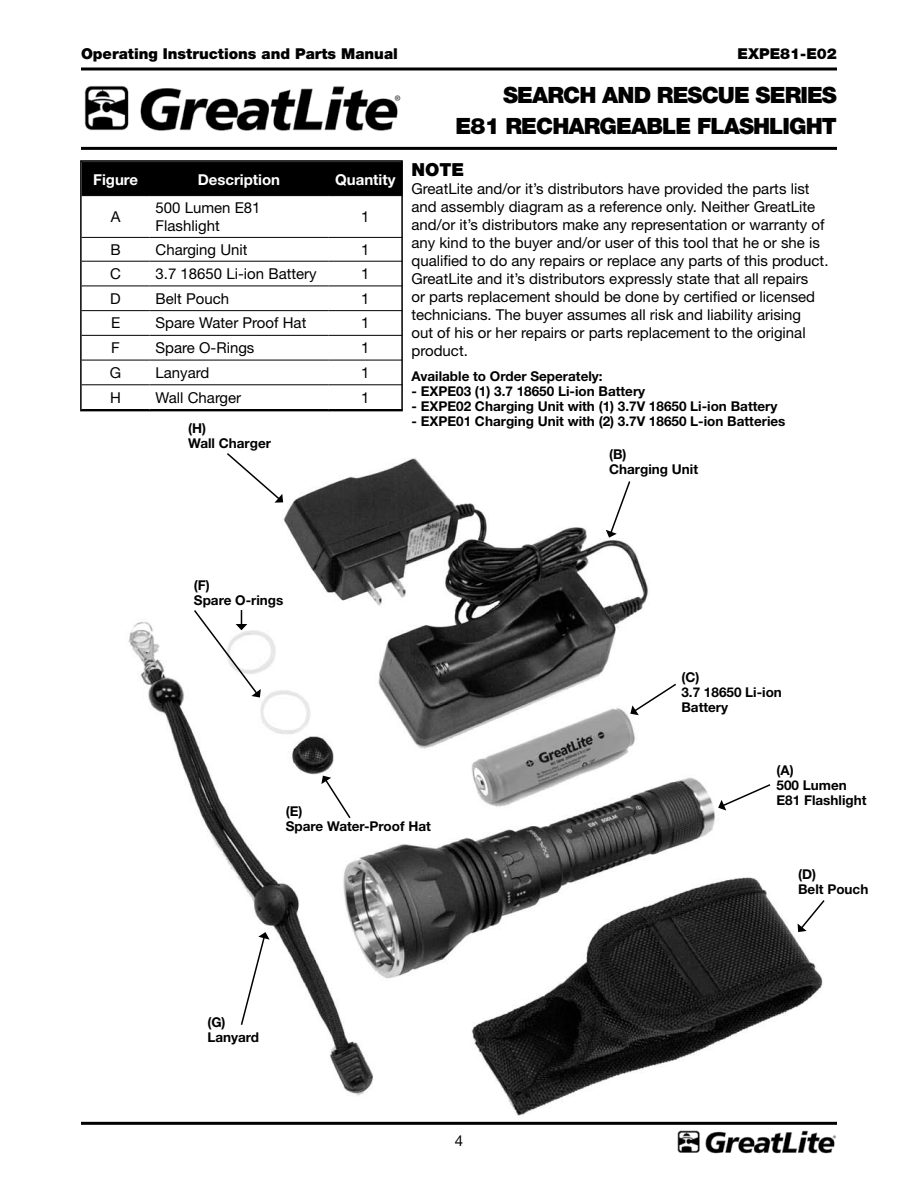
<style>
.page{position:relative;width:918px;height:1188px;background:#fff}
.page>*{position:absolute;margin:0;border:0;box-sizing:border-box;transform-origin:0 0}
.t1{font:900 22.5px/31.5px "Helvetica Neue LT";letter-spacing:-.04em;color:#000;text-align:right}
.t2{font:900 18px "Helvetica Neue LT";color:#000}
.t3{font:15px/18px "Helvetica Neue LT";color:#000}
.t4{font:900 15px "Helvetica Neue LT";color:#000}
.t5{font:700 15px "Helvetica Neue LT";color:#fff}
.t6{font:700 13.5px/15px "Helvetica Neue LT";color:#000}
</style>
<div class="page">
<hr style="left:81px;top:68px;width:756px;height:2px;background:#000">
<hr style="left:81px;top:147px;width:756px;height:3px;background:#000">
<hr style="left:81px;top:1122px;width:756px;height:3px;background:#000">
<img style="left:84px;top:86px;width:317px;height:45px">
<img style="left:677px;top:1130px;width:159px;height:24px">
<img style="left:128px;top:458px;width:695px;height:658px">
<div style="left:83px;top:163px;width:317px;height:32px;background:#000"></div>
<hr style="left:82px;top:195px;width:68px;height:1px;background:#000">
<hr style="left:150px;top:195px;width:178px;height:1px;background:#000">
<hr style="left:328px;top:195px;width:74px;height:1px;background:#000">
<hr style="left:82px;top:237px;width:68px;height:1px;background:#000">
<hr style="left:150px;top:237px;width:178px;height:1px;background:#000">
<hr style="left:328px;top:237px;width:74px;height:1px;background:#000">
<hr style="left:82px;top:261px;width:68px;height:1px;background:#000">
<hr style="left:150px;top:261px;width:178px;height:1px;background:#000">
<hr style="left:328px;top:261px;width:74px;height:1px;background:#000">
<hr style="left:82px;top:310px;width:68px;height:1px;background:#000">
<hr style="left:150px;top:310px;width:178px;height:1px;background:#000">
<hr style="left:328px;top:310px;width:74px;height:1px;background:#000">
<hr style="left:82px;top:335px;width:68px;height:1px;background:#000">
<hr style="left:150px;top:335px;width:178px;height:1px;background:#000">
<hr style="left:328px;top:335px;width:74px;height:1px;background:#000">
<hr style="left:82px;top:360px;width:68px;height:1px;background:#000">
<hr style="left:150px;top:360px;width:178px;height:1px;background:#000">
<hr style="left:328px;top:360px;width:74px;height:1px;background:#000">
<hr style="left:82px;top:384px;width:68px;height:1px;background:#000">
<hr style="left:150px;top:384px;width:178px;height:1px;background:#000">
<hr style="left:328px;top:384px;width:74px;height:1px;background:#000">
<hr style="left:82px;top:286px;width:68px;height:1px;background:#000">
<hr style="left:150px;top:286px;width:178px;height:1px;background:#000">
<hr style="left:328px;top:286px;width:74px;height:1px;background:#000">
<div style="left:80px;top:160px;width:323px;height:251px;border:2px solid #000"></div>
<svg style="left:718px;top:783px;width:54px;height:28px"></svg>
<svg style="left:606px;top:480px;width:26px;height:58px"></svg>
<svg style="left:630px;top:682px;width:48px;height:33px"></svg>
<svg style="left:798px;top:898px;width:27px;height:34px"></svg>
<svg style="left:321px;top:776px;width:31px;height:44px"></svg>
<svg style="left:192px;top:608px;width:69px;height:90px"></svg>
<svg style="left:240px;top:932px;width:30px;height:95px"></svg>
<svg style="left:225px;top:453px;width:58px;height:50px"></svg>
<p class="t4" style="left:81px;top:45px;width:318px">OPERATING INSTRUCTIONS AND PARTS MANUAL</p>
<p class="t4" style="left:737px;top:45px;width:101px">EXPE81-E02</p>
<h1 class="t1" style="left:456px;top:79px;width:383px">SEARCH AN D RESCU E SERIES<br>E81 RECHARGEABLE FLASHLIG HT</h1>
<p class="t2" style="left:411px;top:158px;width:54px">NOTE</p>
<p class="t3" style="left:411px;top:179px;width:419px">GreatLite and/or it’s distributors have provided the parts list and assembly diagram as a reference only. Neither GreatLite and/or it’s distributors make any representation or warranty of any kind to the buyer and/or user of this tool that he or she is qualified to do any repairs or replace any parts of this product.<br>GreatLite and it’s distributors expressly state that all repairs<br>or parts replacement should be done by certified or licensed technicians. The buyer assumes all risk and liability arising<br>out of his or her repairs or parts replacement to the original product.</p>
<p class="t5" style="left:93px;top:170px;width:46px">Figure</p>
<p class="t5" style="left:198px;top:170px;width:84px">Description</p>
<p class="t5" style="left:335px;top:170px;width:62px">Quantity</p>
<p class="t3" style="left:111px;top:208px;width:11px">A</p>
<p class="t3" style="left:156px;top:199px;width:107px">500 Lumen E81<br>Flashlight</p>
<p class="t3" style="left:361px;top:208px;width:10px">1</p>
<p class="t3" style="left:110px;top:241px;width:12px">B</p>
<p class="t3" style="left:156px;top:241px;width:94px">Charging Unit</p>
<p class="t3" style="left:361px;top:241px;width:10px">1</p>
<p class="t3" style="left:110px;top:265px;width:12px">C</p>
<p class="t3" style="left:156px;top:265px;width:163px">3.7 18650 Li-ion Battery</p>
<p class="t3" style="left:361px;top:265px;width:10px">1</p>
<p class="t3" style="left:110px;top:289px;width:12px">D</p>
<p class="t3" style="left:156px;top:289px;width:75px">Belt Pouch</p>
<p class="t3" style="left:361px;top:289px;width:10px">1</p>
<p class="t3" style="left:111px;top:314px;width:11px">E</p>
<p class="t3" style="left:156px;top:314px;width:152px">Spare Water Proof Hat</p>
<p class="t3" style="left:361px;top:314px;width:10px">1</p>
<p class="t3" style="left:111px;top:339px;width:10px">F</p>
<p class="t3" style="left:156px;top:339px;width:100px">Spare O-Rings</p>
<p class="t3" style="left:361px;top:339px;width:10px">1</p>
<p class="t3" style="left:110px;top:363px;width:13px">G</p>
<p class="t3" style="left:156px;top:363px;width:55px">Lanyard</p>
<p class="t3" style="left:361px;top:363px;width:10px">1</p>
<p class="t3" style="left:110px;top:388px;width:12px">H</p>
<p class="t3" style="left:156px;top:388px;width:87px">Wall Charger</p>
<p class="t3" style="left:361px;top:388px;width:10px">1</p>
<p class="t6" style="left:411px;top:368px;width:193px">Available to Order Seperately:</p>
<p class="t6" style="left:411px;top:383px;width:235px">- EXPE03 (1) 3.7 18650 Li-ion Battery</p>
<p class="t6" style="left:411px;top:398px;width:368px">- EXPE02 Charging Unit with (1) 3.7V 18650 Li-ion Battery</p>
<p class="t6" style="left:411px;top:413px;width:376px">- EXPE01 Charging Unit with (2) 3.7V 18650 L-ion Batteries</p>
<p class="t6" style="left:188px;top:420px;width:84px">(H)<br>Wall Charger</p>
<p class="t6" style="left:609px;top:446px;width:90px">(B)<br>Charging Unit</p>
<p class="t6" style="left:194px;top:578px;width:91px">(F)<br>Spare O-rings</p>
<p class="t6" style="left:286px;top:803px;width:147px">(E)<br>Spare Water-Proof Hat</p>
<p class="t6" style="left:207px;top:1014px;width:53px">(G)<br>Lanyard</p>
<p class="t3" style="left:455px;top:1131px;width:10px">4</p>
<p class="t6" style="left:681px;top:670px;width:102px">(C)<br>3.7 18650 Li-ion<br>Battery</p>
<p class="t6" style="left:777px;top:763px;width:91px">(A)<br>500 Lumen<br>E81 Flashlight</p>
<p class="t6" style="left:798px;top:866px;width:72px">(D)<br>Belt Pouch</p>
</div>
